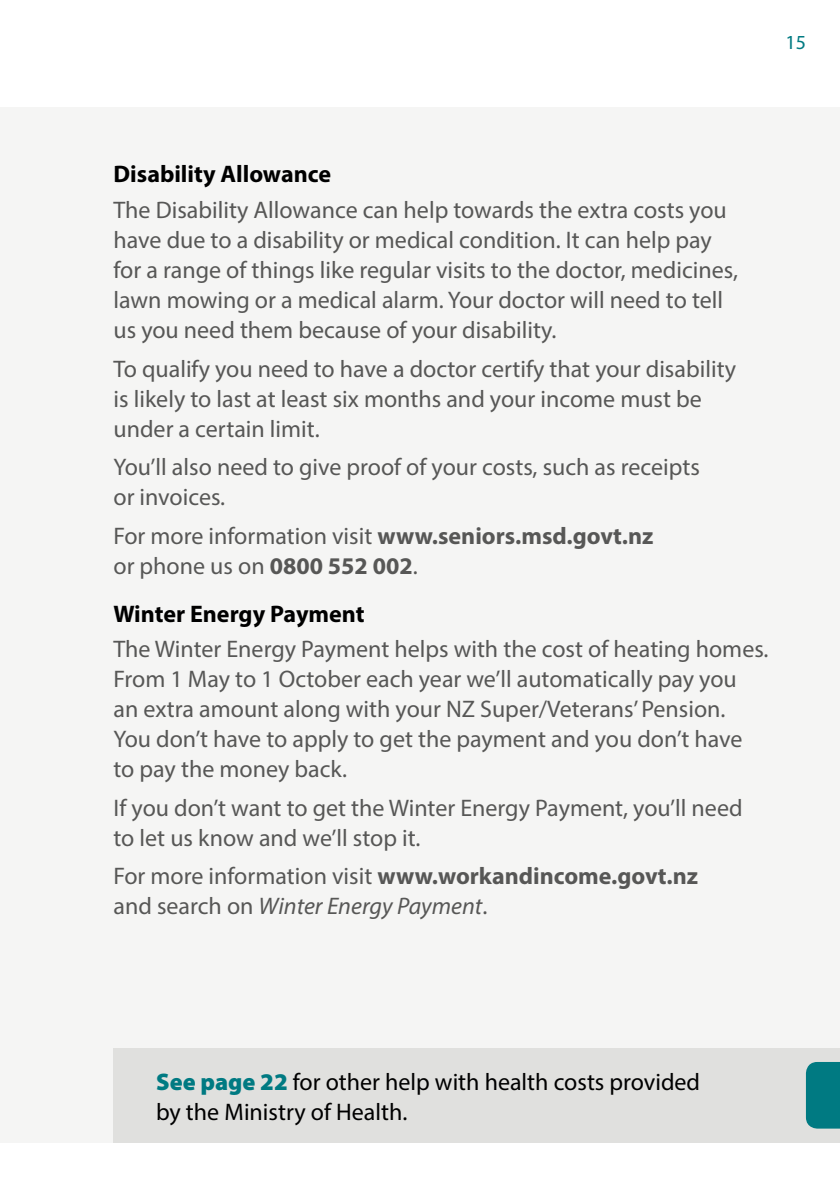
<style>
.page{position:relative;width:840px;height:1191px;background:#fff}
.page>*{position:absolute;margin:0;border:0;box-sizing:border-box;transform-origin:0 0}
.t1{font:24px/30px "Myriad Pro";color:#575756}
.t2{font:24px/30px "Myriad Pro";color:#000}
.t3{font:700 24px "Myriad Pro";color:#000}
.t4{font:20px "Myriad Pro";color:#007a82}
.s1{font-weight:700}
.s2{font-style:italic}
.s3{font-weight:900;color:#007a82}
</style>
<div class="page">
<div style="left:0;top:108px;width:839px;height:1034px;background:#f5f5f4"></div>
<div style="left:113px;top:1047px;width:726px;height:95px;background:#e0e0de"></div>
<div style="left:805px;top:1062px;width:34px;height:66px;background:#007a82"></div>
<p class="t4" style="left:785px;top:30px;width:22px">15</p>
<p class="t3" style="left:113px;top:159px;width:219px">Disability Allowance</p>
<p class="t1" style="left:113px;top:195px;width:625px">The Disability Allowance can help towards the extra costs you have due to a disability or medical condition. It can help pay for a range of things like regular visits to the doctor, medicines, lawn mowing or a medical alarm. Your doctor will need to tell us you need them because of your disability.</p>
<p class="t1" style="left:113px;top:353px;width:623px">To qualify you need to have a doctor certify that your disability is likely to last at least six months and your income must be under a certain limit.</p>
<p class="t1" style="left:113px;top:452px;width:587px">You’ll also need to give proof of your costs, such as receipts or invoices.</p>
<p class="t1" style="left:113px;top:520px;width:541px">For more information visit <span class="s1">www.seniors.msd.govt.nz </span>or phone us on <span class="s1">0800 552 002</span>.</p>
<p class="t3" style="left:113px;top:598px;width:252px">Winter Energy Payment</p>
<p class="t1" style="left:113px;top:634px;width:656px">The Winter Energy Payment helps with the cost of heating homes.<br>From 1 May to 1 October each year we’ll automatically pay you<br>an extra amount along with your NZ Super/Veterans’ Pension.<br>You don’t have to apply to get the payment and you don’t have to pay the money back.</p>
<p class="t1" style="left:113px;top:792px;width:630px">If you don’t want to get the Winter Energy Payment, you’ll need to let us know and we’ll stop it.</p>
<p class="t1" style="left:113px;top:861px;width:586px">For more information visit <span class="s1">www.workandincome.govt.nz </span>and search on <span class="s2">Winter Energy Payment</span>.</p>
<p class="t2" style="left:156px;top:1066px;width:545px"><span class="s3">See page 22</span> for other help with health costs provided by the Ministry of Health.</p>
</div>
